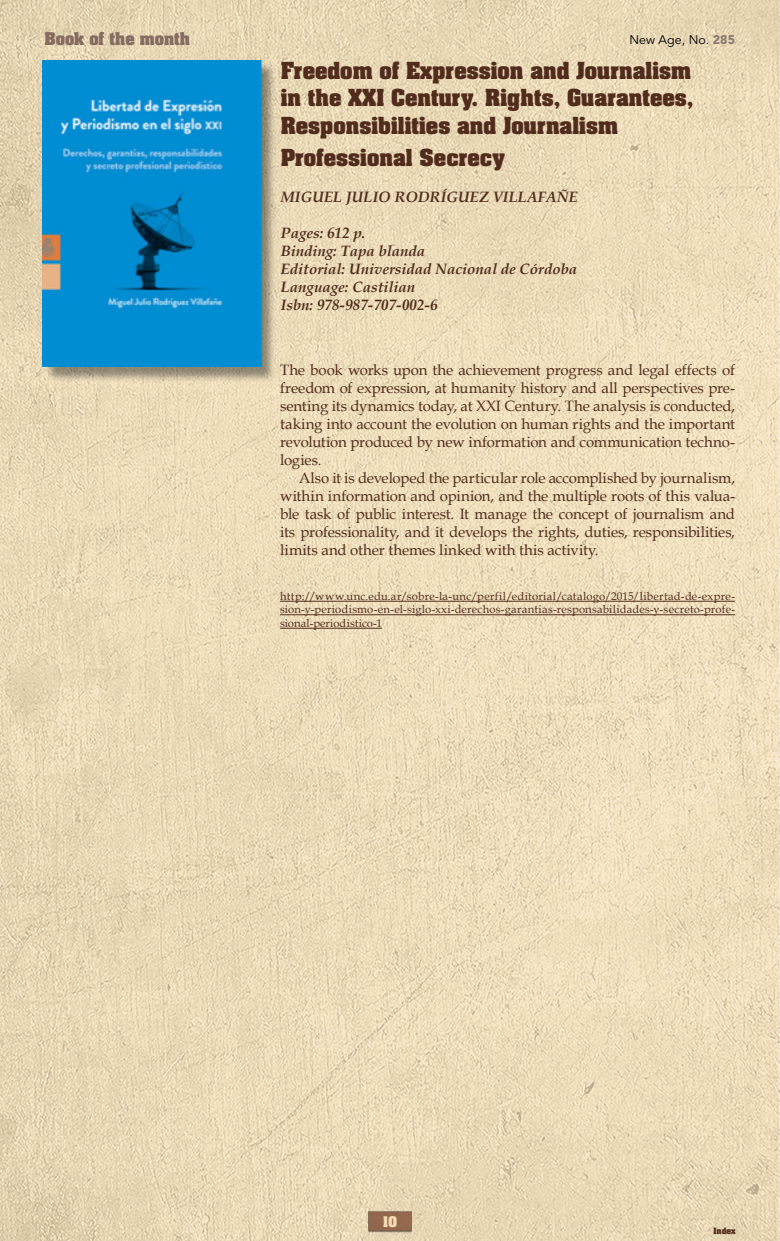
<style>
.page{position:relative;width:780px;height:1241px;background:#fff}
.page>*{position:absolute;margin:0;border:0;box-sizing:border-box;transform-origin:0 0}
.Tit_01_CAFE{font:700 20px/27.5px "Aachen Std";color:#512c1d}
.body_c_tab{font:15px/18px "Book Antiqua";letter-spacing:-.005em;color:#512c1d;text-align:justify}
.fechas{font:italic 700 15px "Book Antiqua";color:#512c1d}
.t1{font:700 15px "Aachen Std";color:#866b61}
.t2{font:12.5px "Avenir LT Std";color:#000}
.t3{font:700 12.5px "Aachen Std";color:#f4dbb2}
.links{font:11.25px/13.5px "Book Antiqua";letter-spacing:.015em;color:#532e1f;text-align:justify}
.Tit_claro{font:700 7.5px "Aachen Std";color:#512c1d}
.s1{font-weight:900;color:#88786d}
</style>
<div class="page">
<img style="left:0;top:0;width:779px;height:1240px">
<img style="left:368px;top:1204px;width:43px;height:32px">
<hr style="left:280px;top:601px;width:455px;height:1px;background:#532e1f">
<hr style="left:280px;top:614px;width:455px;height:1px;background:#532e1f">
<hr style="left:280px;top:628px;width:102px;height:1px;background:#532e1f">
<div style="left:45px;top:62px;width:232px;height:320px;background:#000;opacity:.4"></div>
<img style="left:43px;top:60px;width:220px;height:306px">
<p class="t1" style="left:44px;top:28px;width:147px">Book of the month</p>
<p class="t2" style="left:629px;top:32px;width:107px">New Age, No. <span class="s1">285</span></p>
<p class="Tit_01_CAFE" style="left:281px;top:57px;width:414px">Freedom of Expression and Journalism in the XXI Century. Rights, Guarantees,<br>Responsibilities and Journalism</p>
<p class="Tit_01_CAFE" style="left:281px;top:144px;width:225px">Professional Secrecy</p>
<p class="fechas" style="left:281px;top:188px;width:299px">MIGUEL JULIO RODRÍGUEZ VILLAFAÑE</p>
<p class="fechas" style="left:281px;top:224px;width:87px">Pages: 612 p.</p>
<p class="fechas" style="left:281px;top:242px;width:146px">Binding: Tapa blanda</p>
<p class="fechas" style="left:281px;top:260px;width:298px">Editorial: Universidad Nacional de Córdoba</p>
<p class="fechas" style="left:281px;top:278px;width:136px">Language: Castilian</p>
<p class="fechas" style="left:281px;top:296px;width:159px">Isbn: 978-987-707-002-6</p>
<p class="body_c_tab" style="left:280px;top:360px;width:456px">The book works upon the achievement progress and legal effects of freedom of expression, at humanity history and all perspectives pre&shy;senting its dynamics today, at XXI Century. The analysis is conducted, taking into account the evolution on human rights and the important revolution produced by new information and communication techno&shy;logies.</p>
<p class="body_c_tab" style="left:280px;top:468px;width:456px;text-indent:19px">Also it is developed the particular role accomplished by journalism, within information and opinion, and the multiple roots of this valua&shy;ble task of public interest. It manage the concept of journalism and its professionality, and it develops the rights, duties, responsibilities, limits and other themes linked with this activity.</p>
<p class="links" style="left:280px;top:589px;width:456px">http://www.unc.edu.ar/sobre-la-unc/perfil/editorial/catalogo/2015/libertad-de-expre&shy;sion-y-periodismo-en-el-siglo-xxi-derechos-garantias-responsabilidades-y-secreto-profe&shy;sional-periodistico-1</p>
<p class="t3" style="left:383px;top:1212px;width:16px">10</p>
<p class="Tit_claro" style="left:713px;top:1224px;width:24px">Index</p>
</div>
